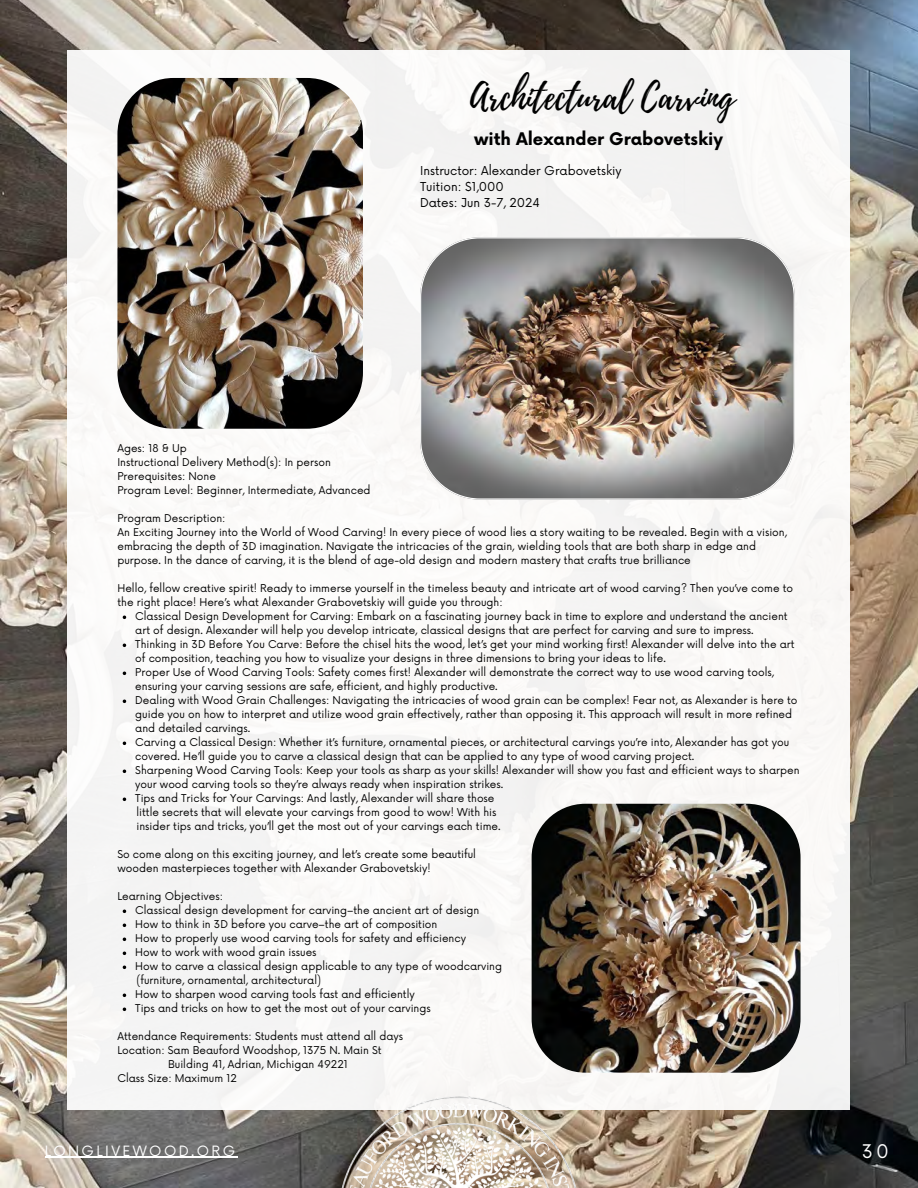
<style>
.page{position:relative;width:918px;height:1188px;background:#fff}
.page>*{position:absolute;margin:0;border:0;box-sizing:border-box;transform-origin:0 0}
.t1{font:35.25px "Playlist Script";color:#000}
.t2{font:18.3px "Now";color:#fff}
.t3{font:700 16.95px "Now";color:#000}
.t4{font:13.8px "Now";letter-spacing:.17em;color:#fff}
.t5{font:12px "Now";color:#000}
.t6{font:10.5px/14px "Now";color:#000}
</style>
<div class="page">
<img style="left:0;top:0;width:918px;height:1188px">
<div style="left:68px;top:51px;width:782px;height:1059px;background:#faf8f7"></div>
<img style="left:420px;top:237px;width:375px;height:263px">
<img style="left:331px;top:1090px;width:256px;height:98px">
<img style="left:117px;top:78px;width:246px;height:351px;border-radius:56px">
<hr style="left:45px;top:1157px;width:193px;height:1px;background:#fff">
<img style="left:532px;top:804px;width:269px;height:269px;border-radius:54px">
<p class="t1" style="left:470px;top:72px;width:266px">Architectural Carving</p>
<p class="t5" style="left:420px;top:163px;width:203px">Instructor: Alexander Grabovetskiy</p>
<p class="t5" style="left:420px;top:179px;width:85px">Tuition: $1,000</p>
<p class="t5" style="left:420px;top:195px;width:121px">Dates: Jun 3-7, 2024</p>
<p class="t3" style="left:474px;top:129px;width:251px">with Alexander Grabovetskiy</p>
<p class="t6" style="left:117px;top:442px;width:71px">Ages: 18 &amp; Up</p>
<p class="t6" style="left:117px;top:456px;width:215px">Instructional Delivery Method(s): In person</p>
<p class="t6" style="left:117px;top:470px;width:100px">Prerequisites: None</p>
<p class="t6" style="left:117px;top:484px;width:255px">Program Level: Beginner, Intermediate, Advanced</p>
<p class="t6" style="left:117px;top:512px;width:110px">Program Description:</p>
<p class="t6" style="left:117px;top:526px;width:671px">An Exciting Journey into the World of Wood Carving! In every piece of wood lies a story waiting to be revealed. Begin with a vision, embracing the depth of 3D imagination. Navigate the intricacies of the grain, wielding tools that are both sharp in edge and purpose. In the dance of carving, it is the blend of age-old design and modern mastery that crafts true brilliance</p>
<p class="t6" style="left:117px;top:582px;width:677px">Hello, fellow creative spirit! Ready to immerse yourself in the timeless beauty and intricate art of wood carving? Then you’ve come to the right place! Here’s what Alexander Grabovetskiy will guide you through:</p>
<p class="t6" style="left:135px;top:610px;width:654px">Classical Design Development for Carving: Embark on a fascinating journey back in time to explore and understand the ancient art of design. Alexander will help you develop intricate, classical designs that are perfect for carving and sure to impress.</p>
<p class="t6" style="left:135px;top:638px;width:661px">Thinking in 3D Before You Carve: Before the chisel hits the wood, let’s get your mind working first! Alexander will delve into the art of composition, teaching you how to visualize your designs in three dimensions to bring your ideas to life.</p>
<p class="t6" style="left:135px;top:666px;width:640px">Proper Use of Wood Carving Tools: Safety comes first! Alexander will demonstrate the correct way to use wood carving tools, ensuring your carving sessions are safe, efficient, and highly productive.</p>
<p class="t6" style="left:135px;top:694px;width:664px">Dealing with Wood Grain Challenges: Navigating the intricacies of wood grain can be complex! Fear not, as Alexander is here to guide you on how to interpret and utilize wood grain effectively, rather than opposing it. This approach will result in more refined and detailed carvings.</p>
<p class="t6" style="left:135px;top:736px;width:655px">Carving a Classical Design: Whether it’s furniture, ornamental pieces, or architectural carvings you’re into, Alexander has got you covered. He’ll guide you to carve a classical design that can be applied to any type of wood carving project.</p>
<p class="t6" style="left:135px;top:764px;width:666px">Sharpening Wood Carving Tools: Keep your tools as sharp as your skills! Alexander will show you fast and efficient ways to sharpen your wood carving tools so they’re always ready when inspiration strikes.</p>
<p class="t6" style="left:135px;top:792px;width:361px">Tips and Tricks for Your Carvings: And lastly, Alexander will share those</p>
<p class="t6" style="left:136px;top:806px;width:361px">little secrets that will elevate your carvings from good to wow! With his</p>
<p class="t6" style="left:136px;top:820px;width:366px">insider tips and tricks, you’ll get the most out of your carvings each time.</p>
<p class="t6" style="left:117px;top:848px;width:360px">So come along on this exciting journey, and let’s create some beautiful</p>
<p class="t6" style="left:117px;top:862px;width:315px">wooden masterpieces together with Alexander Grabovetskiy!</p>
<p class="t6" style="left:117px;top:890px;width:107px">Learning Objectives:</p>
<p class="t6" style="left:135px;top:904px;width:346px">Classical design development for carving–the ancient art of design</p>
<p class="t6" style="left:135px;top:918px;width:304px">How to think in 3D before you carve–the art of composition</p>
<p class="t6" style="left:135px;top:932px;width:332px">How to properly use wood carving tools for safety and efficiency</p>
<p class="t6" style="left:135px;top:946px;width:183px">How to work with wood grain issues</p>
<p class="t6" style="left:135px;top:960px;width:368px">How to carve a classical design applicable to any type of woodcarving</p>
<p class="t6" style="left:135px;top:988px;width:281px">How to sharpen wood carving tools fast and efficiently</p>
<p class="t6" style="left:135px;top:1002px;width:297px">Tips and tricks on how to get the most out of your carvings</p>
<p class="t6" style="left:136px;top:974px;width:186px">(furniture, ornamental, architectural)</p>
<p class="t6" style="left:117px;top:1030px;width:287px">Attendance Requirements: Students must attend all days</p>
<p class="t6" style="left:117px;top:1044px;width:266px">Location: Sam Beauford Woodshop, 1375 N. Main St</p>
<p class="t6" style="left:168px;top:1058px;width:181px">Building 41, Adrian, Michigan 49221</p>
<p class="t6" style="left:117px;top:1072px;width:121px">Class Size: Maximum 12</p>
<p class="t4" style="left:45px;top:1143px;width:192px">LONGLIVEWOOD.ORG</p>
<p class="t2" style="left:862px;top:1141px;width:29px">30</p>
</div>
